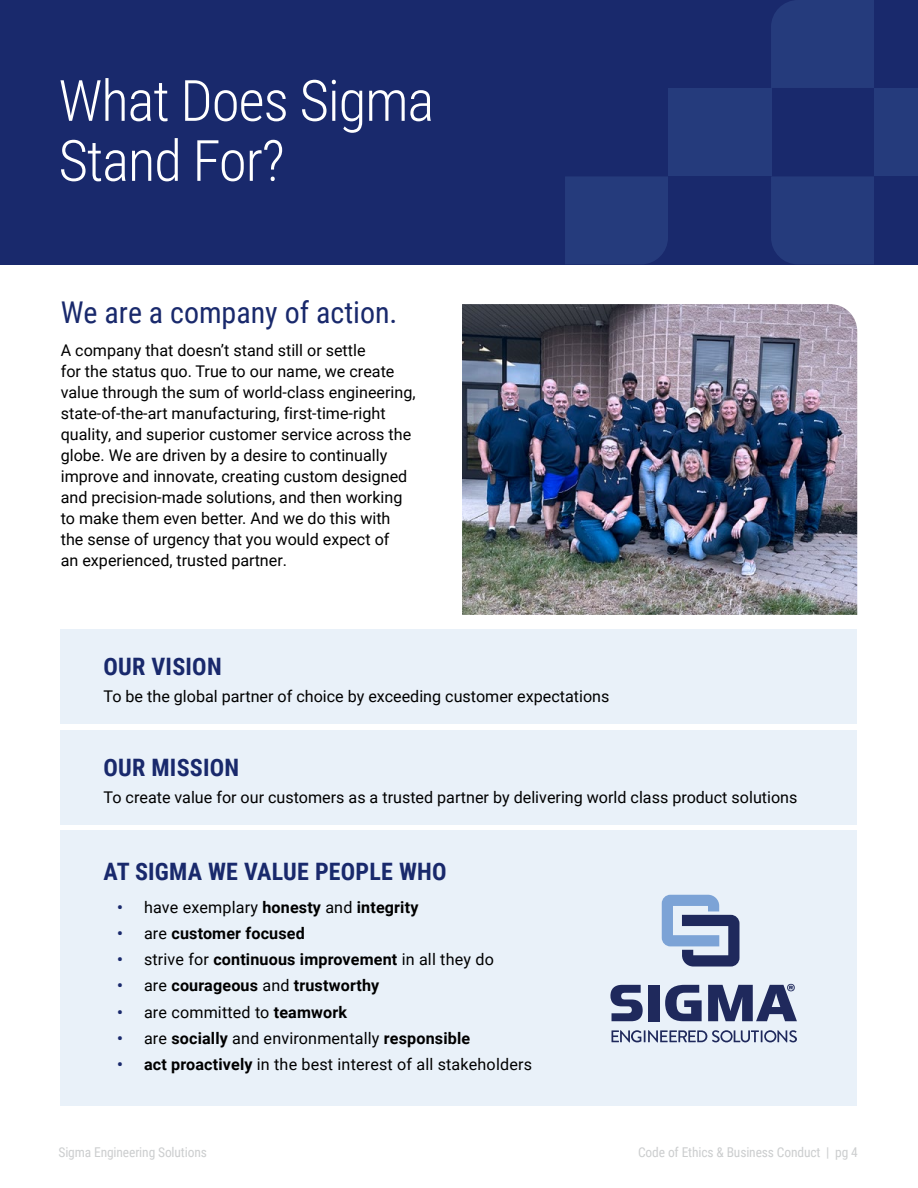
<style>
.page{position:relative;width:918px;height:1188px;background:#fff}
.page>*{position:absolute;margin:0;border:0;box-sizing:border-box;transform-origin:0 0}
.t1{font:300 57px/60px "Roboto Condensed";letter-spacing:-.02em;color:#fff}
.t2{font:30px "Roboto Condensed";color:#19296c}
.t3{font:700 24px "Roboto Condensed";letter-spacing:.01em;color:#19296c}
.t4{font:16.2px/21px "Roboto";color:#000}
.t5{font:700 16.2px "Roboto";letter-spacing:.01em;color:#000}
.t6{font:13.5px "Roboto Condensed";letter-spacing:-.01em;color:#cccecf}
.s1{font-weight:700;color:#19296c}
.s2{font-weight:700}
.s3{color:#19296c}
.s4{font-weight:400}
</style>
<div class="page">
<div style="left:61px;top:830px;width:796px;height:276px;background:#e9f1f9"></div>
<div style="left:61px;top:630px;width:796px;height:94px;background:#e9f1f9"></div>
<div style="left:61px;top:730px;width:796px;height:94px;background:#e9f1f9"></div>
<div style="left:0;top:0;width:918px;height:264px;background:#19296c"></div>
<img style="left:462px;top:304px;width:395px;height:311px">
<svg style="left:662px;top:895px;width:78px;height:72px"></svg>
<svg style="left:612px;top:1030px;width:185px;height:12px"></svg>
<svg style="left:610px;top:985px;width:33px;height:36px"></svg>
<div style="left:648px;top:985px;width:11px;height:36px;background:#1f295c"></div>
<svg style="left:665px;top:985px;width:37px;height:36px"></svg>
<svg style="left:708px;top:984px;width:89px;height:37px"></svg>
<div style="left:771px;top:0;width:103px;height:88px;background:#253b7c"></div>
<div style="left:565px;top:177px;width:103px;height:87px;background:#253b7c"></div>
<div style="left:771px;top:177px;width:103px;height:87px;background:#253b7c"></div>
<div style="left:668px;top:88px;width:103px;height:88px;background:#253b7c"></div>
<div style="left:874px;top:88px;width:44px;height:88px;background:#253b7c"></div>
<h1 class="t1" style="left:58px;top:68px;width:377px">What Does Sigma<br>Stand For?</h1>
<h2 class="t2" style="left:61px;top:292px;width:338px">We are a company of action.</h2>
<p class="t4" style="left:61px;top:339px;width:356px">A company that doesn’t stand still or settle<br>for the status quo. True to our name, we create value through the sum of world-class engineering, state-of-the-art manufacturing, first-time-right quality, and superior customer service across the globe. We are driven by a desire to continually improve and innovate, creating custom designed and precision-made solutions, and then working to make them even better. And we do this with the sense of urgency that you would expect of<br>an experienced, trusted partner.</p>
<h3 class="t3" style="left:104px;top:650px;width:120px">OUR VISION</h3>
<p class="t4" style="left:104px;top:686px;width:507px">To be the global partner of choice by exceeding customer expectations</p>
<h3 class="t3" style="left:104px;top:750px;width:137px">OUR MISSION</h3>
<p class="t4" style="left:104px;top:786px;width:695px">To create value for our customers as a trusted partner by delivering world class product solutions</p>
<h3 class="t3" style="left:104px;top:854px;width:345px">AT SIGMA WE VALUE PEOPLE WHO</h3>
<p class="t4" style="left:117px;top:896px;width:303px"><span class="s1">•</span> have exemplary <span class="s2">honesty</span> and <span class="s2">integrity</span></p>
<p class="t5" style="left:117px;top:922px;width:189px"><span class="s3">•</span> <span class="s4">are</span> customer focused</p>
<p class="t5" style="left:117px;top:948px;width:378px"><span class="s3">•</span> <span class="s4">strive for</span> continuous improvement <span class="s4">in all they do</span></p>
<p class="t5" style="left:117px;top:974px;width:264px"><span class="s3">•</span> <span class="s4">are</span> courageous <span class="s4">and</span> trustworthy</p>
<p class="t4" style="left:117px;top:1001px;width:232px"><span class="s1">•</span> are committed to <span class="s2">teamwork</span></p>
<p class="t4" style="left:117px;top:1027px;width:355px"><span class="s1">•</span> are <span class="s2">socially</span> and environmentally <span class="s2">responsible</span></p>
<p class="t4" style="left:117px;top:1053px;width:416px"><span class="s1">•</span> <span class="s2">act proactively</span> in the best interest of all stakeholders</p>
<p class="t6" style="left:59px;top:1143px;width:150px">Sigma Engineering Solutions</p>
<p class="t6" style="left:638px;top:1143px;width:221px">Code of Ethics &amp; Business Conduct | pg 4</p>
</div>
